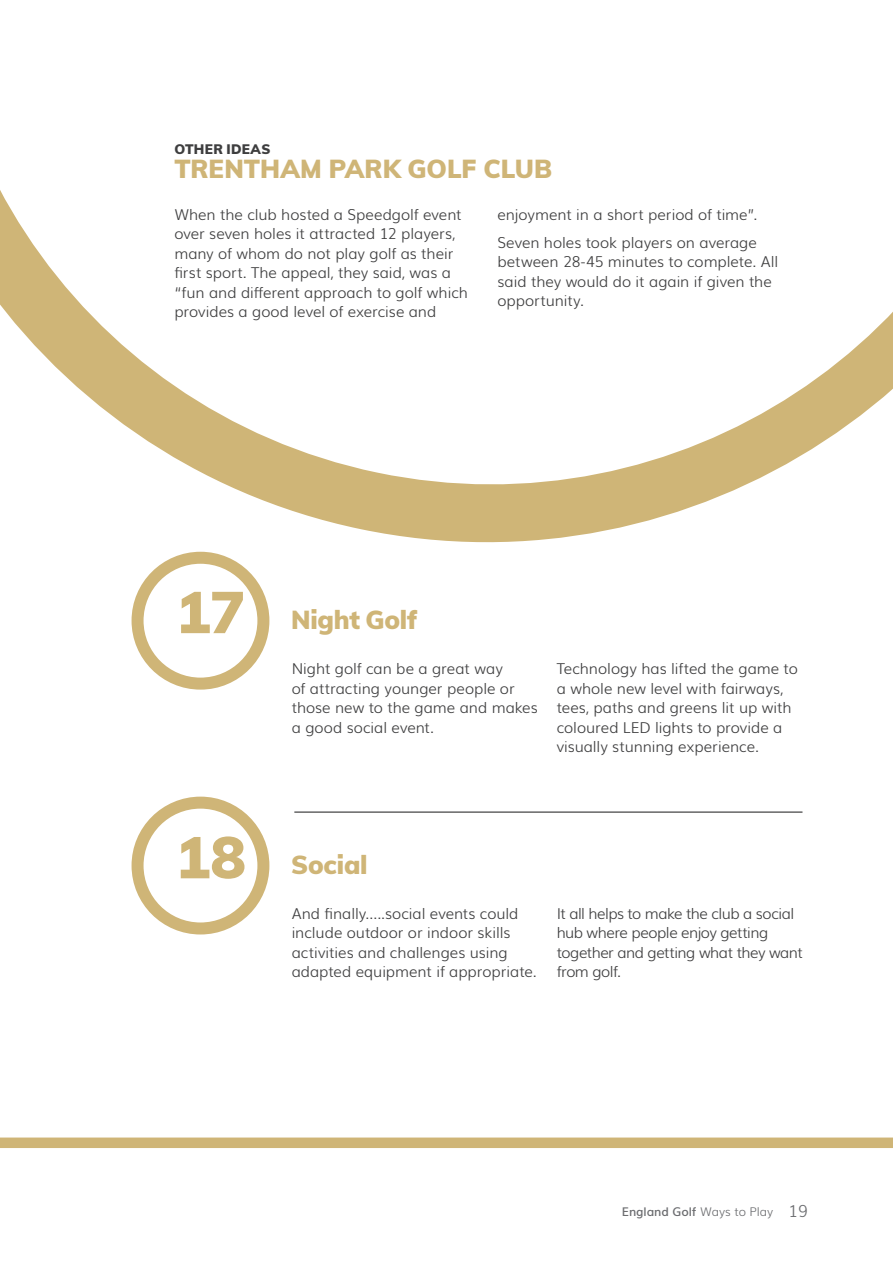
<style>
.page{position:relative;width:893px;height:1263px;background:#fff}
.page>*{position:absolute;margin:0;border:0;box-sizing:border-box;transform-origin:0 0}
.Body_Copy{font:900 58.05px "Muli";color:#cfb577}
.Body_Copy-2{font:900 25.5px "Muli";letter-spacing:-.005em;color:#cfb577}
.t1{font:300 16.5px "Muli";color:#6c6d70}
.Body_Copy-3{font:300 15px/19.5px "Muli";letter-spacing:-.005em;color:#3e3e3f}
.Body_Copy-4{font:300 15px/19.5px "Muli";letter-spacing:-.035em;color:#3e3e3f}
.Body_Copy-5{font:900 13.5px "Muli";letter-spacing:.02em;color:#3e3e3f}
.t2{font:600 12px "Muli";color:#6c6d70}
.s1{font-weight:300}
</style>
<div class="page">
<div style="left:0;top:1137px;width:893px;height:11px;background:#cfb577"></div>
<svg style="left:0;top:190px;width:893px;height:345px"></svg>
<hr style="left:294px;top:811px;width:508px;height:2px;background:#3e3e3f">
<div style="left:132px;top:552px;width:137px;height:138px;border:12px solid #cfb577;border-radius:50%"></div>
<div style="left:132px;top:797px;width:137px;height:137px;border:12px solid #cfb577;border-radius:50%"></div>
<p class="Body_Copy-5" style="left:174px;top:139px;width:98px">OTHER IDEAS</p>
<p class="Body_Copy-2" style="left:174px;top:150px;width:379px">TRENTHAM PARK GOLF CLUB</p>
<p class="Body_Copy-3" style="left:174px;top:203px;width:295px">When the club hosted a Speedgolf event over seven holes it attracted 12 players, many of whom do not play golf as their first sport. The appeal, they said, was a “fun and different approach to golf which provides a good level of exercise and</p>
<p class="Body_Copy-3" style="left:497px;top:203px;width:262px">enjoyment in a short period of time”.</p>
<p class="Body_Copy-3" style="left:497px;top:231px;width:282px">Seven holes took players on average between 28-45 minutes to complete. All said they would do it again if given the opportunity.</p>
<p class="Body_Copy" style="left:176px;top:569px;width:71px">17</p>
<p class="Body_Copy" style="left:175px;top:815px;width:72px">18</p>
<p class="Body_Copy-2" style="left:291px;top:601px;width:128px">Night Golf</p>
<p class="Body_Copy-3" style="left:292px;top:658px;width:247px">Night golf can be a great way<br>of attracting younger people or those new to the game and makes a good social event.</p>
<p class="Body_Copy-3" style="left:557px;top:658px;width:243px">Technology has lifted the game to a whole new level with fairways, tees, paths and greens lit up with coloured LED lights to provide a visually stunning experience.</p>
<p class="Body_Copy-2" style="left:291px;top:846px;width:78px">Social</p>
<p class="Body_Copy-3" style="left:292px;top:902px;width:247px">And finally…..social events could include outdoor or indoor skills activities and challenges using adapted equipment if appropriate.</p>
<p class="Body_Copy-4" style="left:557px;top:902px;width:248px">It all helps to make the club a social hub where people enjoy getting together and getting what they want from golf.</p>
<p class="t2" style="left:622px;top:1202px;width:153px">England Golf <span class="s1">Ways to Play</span></p>
<p class="t1" style="left:788px;top:1197px;width:21px">19</p>
</div>
